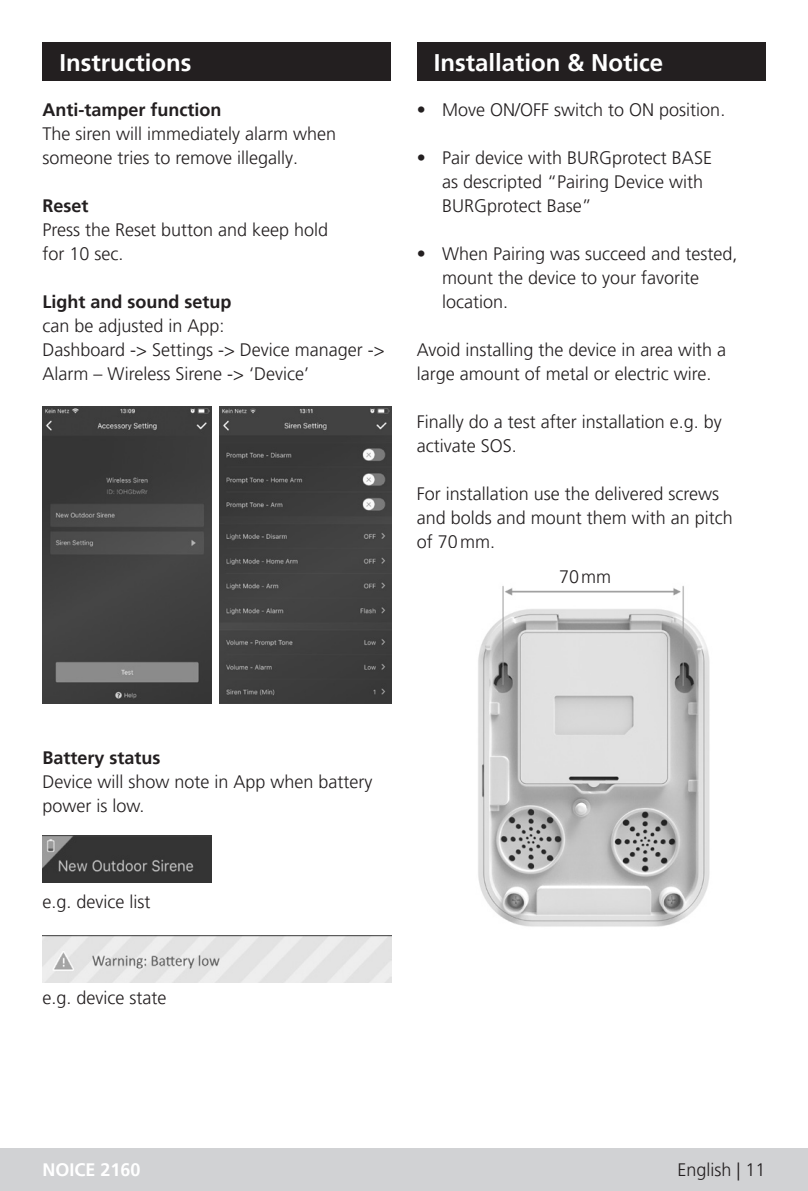
<style>
.page{position:relative;width:808px;height:1191px;background:#fff}
.page>*{position:absolute;margin:0;border:0;box-sizing:border-box;transform-origin:0 0}
.t1{font:700 24px "Frutiger LT Pro";color:#fff}
.t2{font:300 18px/24px "Frutiger LT Pro";color:#231f20}
.t3{font:700 18px "Frutiger LT Pro";color:#231f20}
.t4{font:700 18px "Frutiger LT Pro";color:#fff}
</style>
<div class="page">
<div style="left:0;top:1148px;width:808px;height:43px;background:#d1d2d4"></div>
<div style="left:417px;top:43px;width:348px;height:38px;background:#231f20"></div>
<div style="left:43px;top:43px;width:348px;height:38px;background:#231f20"></div>
<img style="left:43px;top:406px;width:168px;height:298px">
<img style="left:220px;top:406px;width:171px;height:298px">
<img style="left:43px;top:935px;width:348px;height:47px">
<img style="left:43px;top:836px;width:168px;height:46px">
<img style="left:478px;top:586px;width:232px;height:341px">
<h1 class="t1" style="left:60px;top:48px;width:133px">Instructions</h1>
<p class="t3" style="left:43px;top:99px;width:181px">Anti-tamper function</p>
<p class="t2" style="left:43px;top:121px;width:295px">The siren will immediately alarm when someone tries to remove illegally.</p>
<p class="t3" style="left:43px;top:195px;width:48px">Reset</p>
<p class="t2" style="left:43px;top:217px;width:287px">Press the Reset button and keep hold for 10 sec.</p>
<p class="t3" style="left:43px;top:291px;width:191px">Light and sound setup</p>
<p class="t2" style="left:43px;top:313px;width:344px">can be adjusted in App:<br>Dashboard -&gt; Settings -&gt; Device manager -&gt;<br>Alarm – Wireless Sirene -&gt; ‘Device’</p>
<h1 class="t1" style="left:434px;top:48px;width:231px">Installation &amp; Notice</h1>
<p class="t2" style="left:417px;top:97px;width:310px">• Move ON/OFF switch to ON position.</p>
<p class="t2" style="left:442px;top:145px;width:271px;text-indent:-26px">• Pair device with BURGprotect BASE as descripted “Pairing Device with<br>BURGprotect Base”</p>
<p class="t2" style="left:442px;top:241px;width:297px;text-indent:-26px">• When Pairing was succeed and tested, mount the device to your favorite location.</p>
<p class="t2" style="left:417px;top:337px;width:311px">Avoid installing the device in area with a large amount of metal or electric wire.</p>
<p class="t2" style="left:417px;top:409px;width:307px">Finally do a test after installation e.g. by activate SOS.</p>
<p class="t2" style="left:417px;top:481px;width:318px">For installation use the delivered screws and bolds and mount them with an pitch of 70mm.</p>
<p class="t2" style="left:559px;top:564px;width:54px">70mm</p>
<p class="t3" style="left:43px;top:747px;width:120px">Battery status</p>
<p class="t2" style="left:43px;top:769px;width:332px">Device will show note in App when battery power is low.</p>
<p class="t2" style="left:43px;top:889px;width:109px">e.g. device list</p>
<p class="t2" style="left:43px;top:985px;width:126px">e.g. device state</p>
<p class="t4" style="left:43px;top:1159px;width:100px">NOICE 2160</p>
<p class="t2" style="left:677px;top:1158px;width:90px">English | 11</p>
</div>
